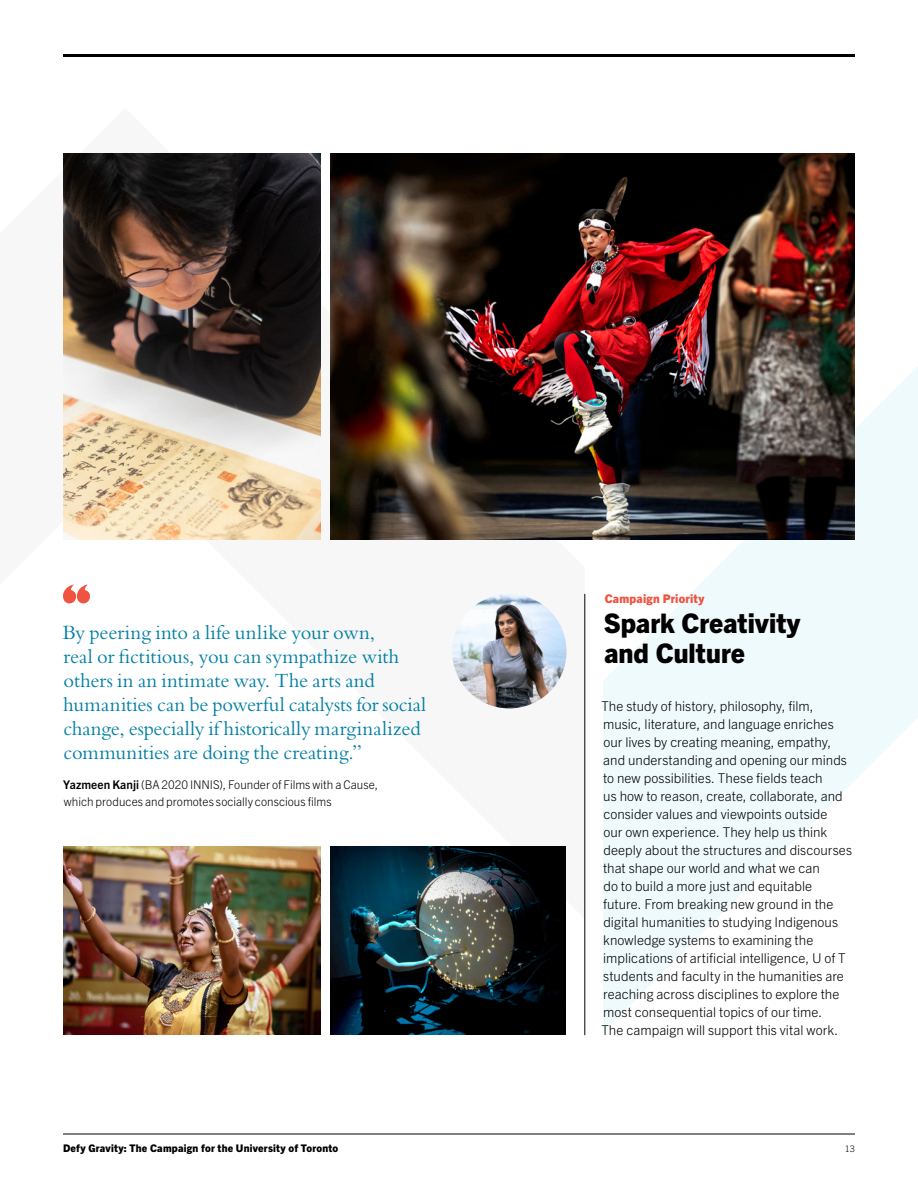
<style>
.page{position:relative;width:918px;height:1188px;background:#fff}
.page>*{position:absolute;margin:0;border:0;box-sizing:border-box;transform-origin:0 0}
.t1{font:800 27px/30px "Trade Gothic Next LT Pro";color:#000}
.t2{font:21px/24px "Bembo Std";color:#007fa4}
.t3{font:300 13.5px/18px "Trade Gothic Next LT Pro";color:#000}
.t4{font:300 12px/16.5px "Trade Gothic Next LT Pro";color:#000}
.t5{font:800 12px "Trade Gothic Next LT Pro";letter-spacing:.02em;color:#f0533f}
.t6{font:800 10.5px "Trade Gothic Next LT Pro";letter-spacing:.025em;color:#000}
.t7{font:300 9px "Trade Gothic Next LT Pro";color:#000}
.s1{font-weight:700}
</style>
<div class="page">
<svg style="left:603px;top:367px;width:315px;height:665px;fill:#effafd"></svg>
<img style="left:330px;top:846px;width:236px;height:189px">
<img style="left:63px;top:153px;width:258px;height:387px">
<img style="left:330px;top:153px;width:525px;height:387px">
<hr style="left:585px;top:594px;width:1px;height:441px;background:#000">
<img style="left:452px;top:594px;width:115px;height:114px;border-radius:57px">
<svg style="left:63px;top:585px;width:27px;height:18px"></svg>
<img style="left:63px;top:846px;width:258px;height:189px">
<hr style="left:63px;top:54px;width:792px;height:3px;background:#000">
<hr style="left:63px;top:1134px;width:792px;height:1px;background:#000">
<p class="t2" style="left:63px;top:620px;width:365px">By peering into a life unlike your own,<br>real or fictitious, you can sympathize with others in an intimate way. The arts and humanities can be powerful catalysts for social change, especially if historically marginalized communities are doing the creating.”</p>
<p class="t4" style="left:63px;top:776px;width:316px"><span class="s1">Yazmeen Kanji</span> (BA 2020 INNIS), Founder of Films with a Cause, which produces and promotes socially conscious films</p>
<p class="t5" style="left:605px;top:590px;width:101px">Campaign Priority</p>
<h1 class="t1" style="left:604px;top:606px;width:198px">Spark Creativity and Culture</h1>
<p class="t3" style="left:601px;top:696px;width:252px">The study of history, philosophy, film, music, literature, and language enriches our lives by creating meaning, empathy, and understanding and opening our minds to new possibilities. These fields teach<br>us how to reason, create, collaborate, and consider values and viewpoints outside<br>our own experience. They help us think deeply about the structures and discourses that shape our world and what we can<br>do to build a more just and equitable<br>future. From breaking new ground in the digital humanities to studying Indigenous knowledge systems to examining the implications of artificial intelligence, U of T students and faculty in the humanities are reaching across disciplines to explore the most consequential topics of our time.<br>The campaign will support this vital work.</p>
<p class="t6" style="left:63px;top:1141px;width:277px">Defy Gravity: The Campaign for the University of Toronto</p>
<p class="t7" style="left:845px;top:1142px;width:12px">13</p>
</div>
